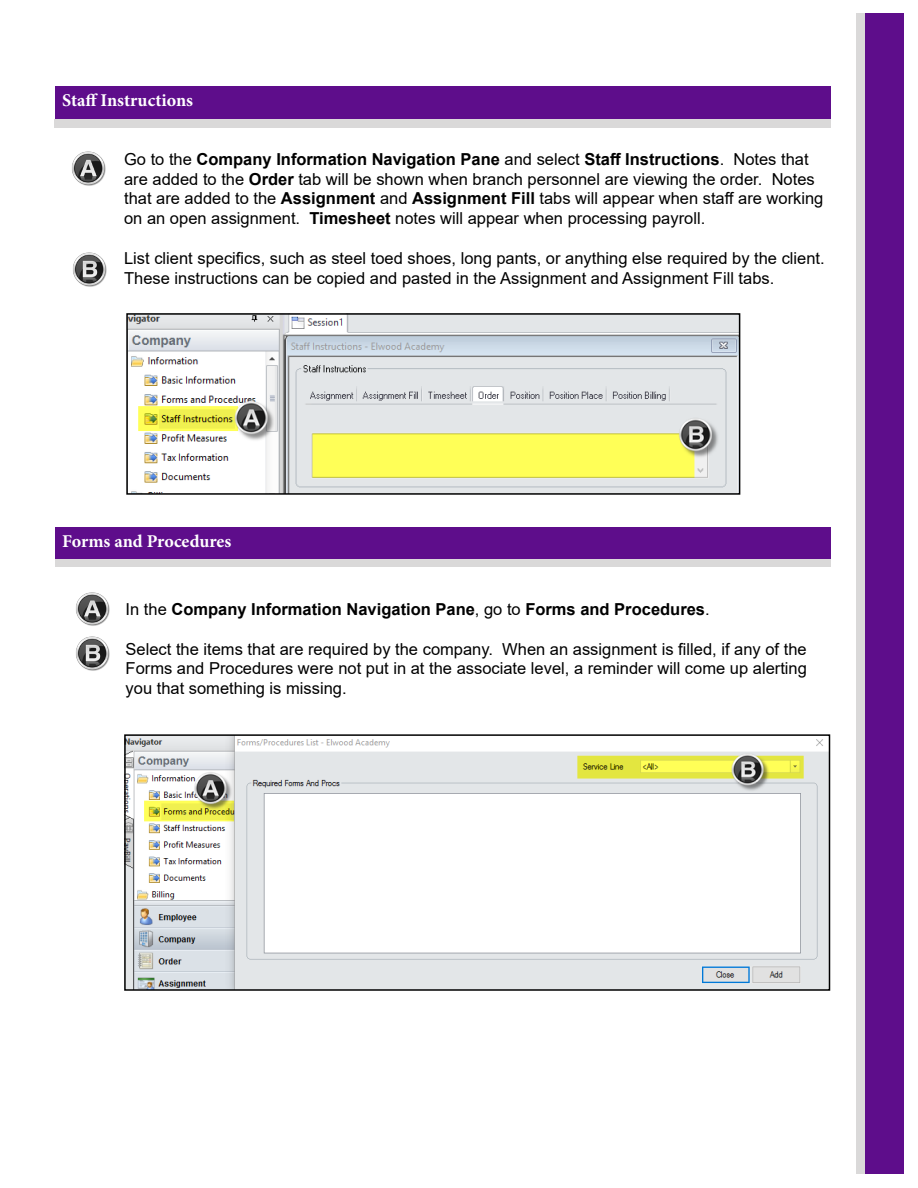
<style>
.page{position:relative;width:918px;height:1188px;background:#fff}
.page>*{position:absolute;margin:0;border:0;box-sizing:border-box;transform-origin:0 0}
.t1{font:700 18px "Minion Pro";color:#fff}
.t2{font:16.5px/19.8px "Arial";color:#000}
.t3{font:700 16.5px "Arial";color:#000}
.s1{font-weight:700}
.s2{font-weight:400}
</style>
<div class="page">
<div style="left:865px;top:14px;width:39px;height:1160px;background:#5e0d8b"></div>
<div style="left:856px;top:14px;width:9px;height:1160px;background:#dad9d9"></div>
<div style="left:55px;top:87px;width:776px;height:32px;background:#5e0d8b"></div>
<div style="left:55px;top:119px;width:776px;height:8px;background:#dad9d9"></div>
<div style="left:56px;top:527px;width:775px;height:33px;background:#5e0d8b"></div>
<div style="left:56px;top:560px;width:775px;height:7px;background:#dad9d9"></div>
<img style="left:72px;top:151px;width:34px;height:35px">
<img style="left:76px;top:592px;width:34px;height:34px">
<img style="left:76px;top:636px;width:34px;height:35px">
<img style="left:129px;top:316px;width:608px;height:176px">
<div style="left:126px;top:313px;width:614px;height:182px;border:2px solid #000"></div>
<img style="left:73px;top:252px;width:34px;height:35px">
<img style="left:127px;top:737px;width:700px;height:251px">
<div style="left:124px;top:734px;width:706px;height:257px;border:2px solid #000"></div>
<p class="t1" style="left:62px;top:88px;width:132px">Staff Instructions</p>
<p class="t2" style="left:124px;top:149px;width:701px">Go to the <span class="s1">Company Information Navigation Pane</span> and select <span class="s1">Staff Instructions</span>. Notes that are added to the <span class="s1">Order</span> tab will be shown when branch personnel are viewing the order. Notes that are added to the <span class="s1">Assignment</span> and <span class="s1">Assignment Fill</span> tabs will appear when staff are working on an open assignment. <span class="s1">Timesheet</span> notes will appear when processing payroll.</p>
<p class="t2" style="left:124px;top:248px;width:702px">List client specifics, such as steel toed shoes, long pants, or anything else required by the client.<br>These instructions can be copied and pasted in the Assignment and Assignment Fill tabs.</p>
<p class="t1" style="left:62px;top:529px;width:171px">Forms and Procedures</p>
<p class="t3" style="left:126px;top:598px;width:586px"><span class="s2">In the</span> Company Information Navigation Pane<span class="s2">, go to</span> Forms and Procedures<span class="s2">.</span></p>
<p class="t2" style="left:126px;top:639px;width:683px;text-align:justify">Select the items that are required by the company. When an assignment is filled, if any of the Forms and Procedures were not put in at the associate level, a reminder will come up alerting you that something is missing.</p>
</div>
